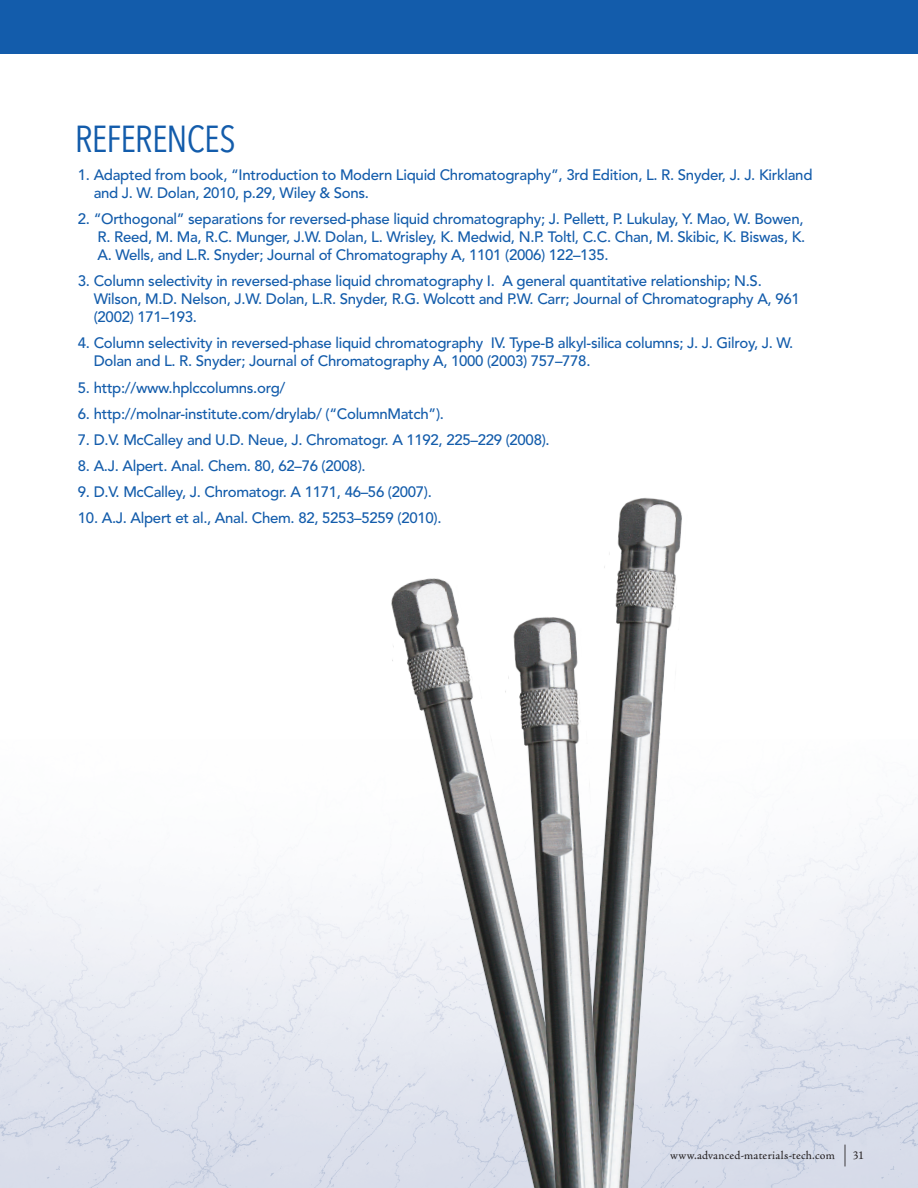
<style>
.page{position:relative;width:918px;height:1188px;background:#fff}
.page>*{position:absolute;margin:0;border:0;box-sizing:border-box;transform-origin:0 0}
.t1{font:37.5px "Avenir Next Condensed";letter-spacing:-.02em;color:#135cab}
.t2{font:500 15px/18px "Avenir LT Std";letter-spacing:-.02em;color:#135cab}
.t3{font:12px "Adobe Jenson Pro";letter-spacing:.015em;color:#231f20}
.s1{font-size:21px}
</style>
<div class="page">
<img style="left:0;top:806px;width:918px;height:382px">
<div style="left:0;top:0;width:918px;height:54px;background:#135cab"></div>
<img style="left:604px;top:497px;width:90px;height:691px">
<img style="left:368px;top:578px;width:127px;height:610px">
<img style="left:495px;top:598px;width:124px;height:590px">
<p class="t1" style="left:75px;top:107px;width:162px">REFERENCES</p>
<p class="t2" style="left:94px;top:166px;width:720px;text-indent:-16px">1. Adapted from book, “Introduction to Modern Liquid Chromatography”, 3rd Edition, L. R. Snyder, J. J. Kirkland and J. W. Dolan, 2010, p.29, Wiley &amp; Sons.</p>
<p class="t2" style="left:98px;top:210px;width:709px;text-align:justify;text-indent:-20px">2. “Orthogonal” separations for reversed-phase liquid chromatography; J. Pellett, P. Lukulay, Y. Mao, W. Bowen, R. Reed, M. Ma, R.C. Munger, J.W. Dolan, L. Wrisley, K. Medwid, N.P. Toltl, C.C. Chan, M. Skibic, K. Biswas, K.<br>A. Wells, and L.R. Snyder; Journal of Chromatography A, 1101 (2006) 122–135.</p>
<p class="t2" style="left:94px;top:273px;width:708px;text-indent:-16px">3. Column selectivity in reversed-phase liquid chromatography I. A general quantitative relationship; N.S.<br>Wilson, M.D. Nelson, J.W. Dolan, L.R. Snyder, R.G. Wolcott and P.W. Carr; Journal of Chromatography A, 961 (2002) 171–193.</p>
<p class="t2" style="left:94px;top:335px;width:701px;text-indent:-16px">4. Column selectivity in reversed-phase liquid chromatography IV. Type-B alkyl-silica columns; J. J. Gilroy, J. W.<br>Dolan and L. R. Snyder; Journal of Chromatography A, 1000 (2003) 757–778.</p>
<p class="t2" style="left:78px;top:379px;width:209px">5. http://www.hplccolumns.org/</p>
<p class="t2" style="left:78px;top:405px;width:368px">6. http://molnar-institute.com/drylab/ (“ColumnMatch”).</p>
<p class="t2" style="left:78px;top:431px;width:473px">7. D.V. McCalley and U.D. Neue, J. Chromatogr. A 1192, 225–229 (2008).</p>
<p class="t2" style="left:78px;top:457px;width:289px">8. A.J. Alpert. Anal. Chem. 80, 62–76 (2008).</p>
<p class="t2" style="left:78px;top:483px;width:356px">9. D.V. McCalley, J. Chromatogr. A 1171, 46–56 (2007).</p>
<p class="t2" style="left:78px;top:509px;width:365px">10. A.J. Alpert et al., Anal. Chem. 82, 5253–5259 (2010).</p>
<p class="t3" style="left:670px;top:1148px;width:195px">www.advanced-materials-tech.com <span class="s1">|</span> 31</p>
</div>
